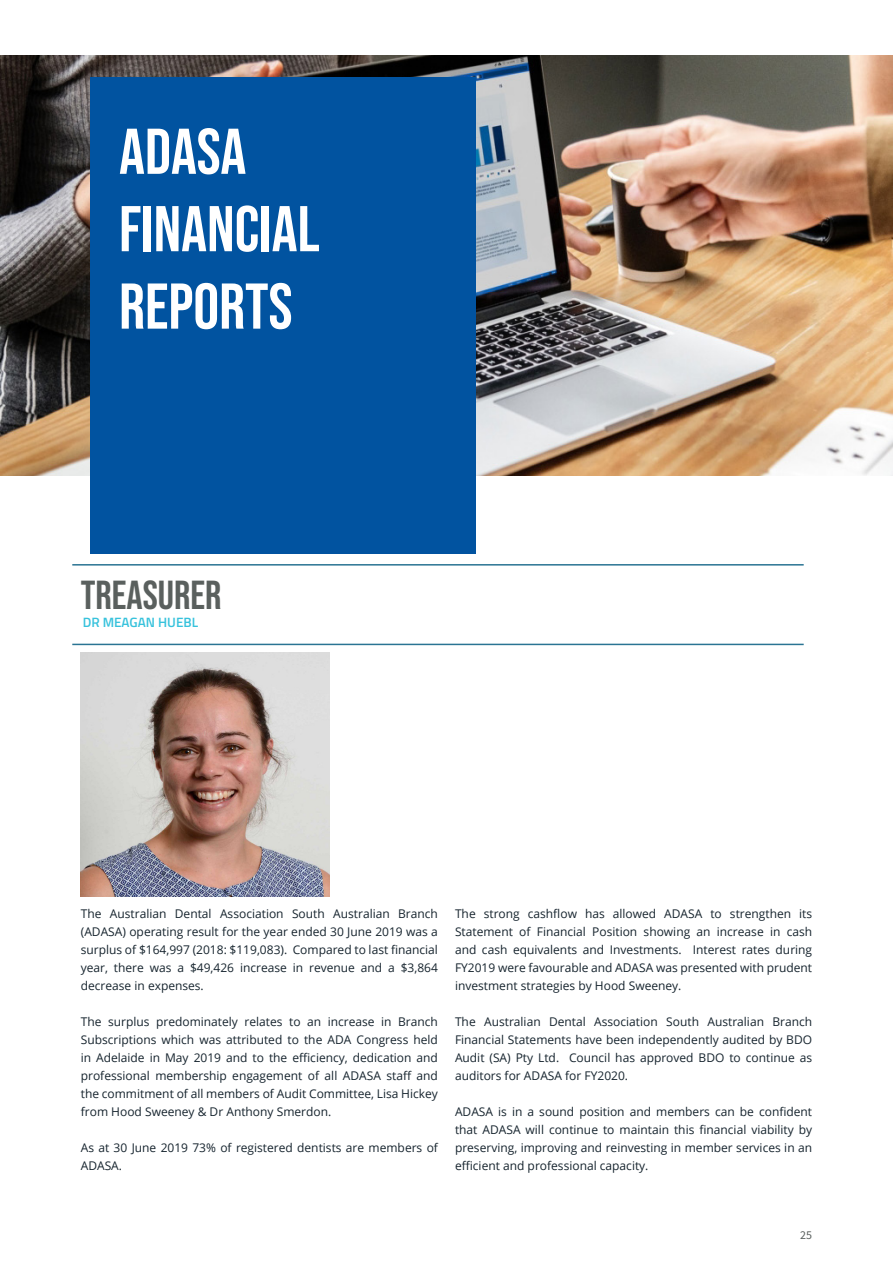
<style>
.page{position:relative;width:893px;height:1263px;background:#fff}
.page>*{position:absolute;margin:0;border:0;box-sizing:border-box;transform-origin:0 0}
._45_Contents_black_B{font:64.5px "Bebas Neue";color:#fff}
._27_Contents_black_B{font:40.5px "Bebas Neue";color:#5a605e}
._9_Content_black_Tit{font:600 13.5px "Titillium Web";color:#37c2dc}
.Body_Text{font:12px/18px "Open Sans";color:#16242e;text-align:justify}
.t1{font:12px "Source Sans Pro";color:#5a605e}
</style>
<div class="page">
<img style="left:81px;top:652px;width:249px;height:244px">
<img style="left:0;top:55px;width:893px;height:420px">
<div style="left:90px;top:77px;width:385px;height:477px;background:#0153a0"></div>
<hr style="left:72px;top:564px;width:732px;height:1px;background:#2a7493">
<hr style="left:72px;top:644px;width:732px;height:1px;background:#2a7493">
<p class="_45_Contents_black_B" style="left:119px;top:115px;width:129px">ADASA</p>
<p class="_45_Contents_black_B" style="left:119px;top:192px;width:202px">FINANCIAL</p>
<p class="_45_Contents_black_B" style="left:119px;top:270px;width:175px">REPORTS</p>
<p class="_27_Contents_black_B" style="left:81px;top:572px;width:142px">TREASURER</p>
<p class="_9_Content_black_Tit" style="left:83px;top:612px;width:117px">DR MEAGAN HUEBL</p>
<p class="Body_Text" style="left:81px;top:904px;width:359px">The Australian Dental Association South Australian Branch (ADASA) operating result for the year ended 30 June 2019 was a surplus of $164,997 (2018: $119,083). Compared to last financial year, there was a $49,426 increase in revenue and a $3,864 decrease in expenses.</p>
<p class="Body_Text" style="left:81px;top:1012px;width:359px">The surplus predominately relates to an increase in Branch Subscriptions which was attributed to the ADA Congress held in Adelaide in May 2019 and to the efficiency, dedication and professional membership engagement of all ADASA staff and the commitment of all members of Audit Committee, Lisa Hickey from Hood Sweeney &amp; Dr Anthony Smerdon.</p>
<p class="Body_Text" style="left:81px;top:1138px;width:359px">As at 30 June 2019 73% of registered dentists are members of<br>ADASA.</p>
<p class="Body_Text" style="left:455px;top:904px;width:359px">The strong cashflow has allowed ADASA to strengthen its Statement of Financial Position showing an increase in cash and cash equivalents and Investments. Interest rates during FY2019 were favourable and ADASA was presented with prudent investment strategies by Hood Sweeney.</p>
<p class="Body_Text" style="left:455px;top:1012px;width:359px">The Australian Dental Association South Australian Branch Financial Statements have been independently audited by BDO Audit (SA) Pty Ltd. Council has approved BDO to continue as auditors for ADASA for FY2020.</p>
<p class="Body_Text" style="left:455px;top:1102px;width:359px">ADASA is in a sound position and members can be confident that ADASA will continue to maintain this financial viability by preserving, improving and reinvesting in member services in an efficient and professional capacity.</p>
<p class="t1" style="left:800px;top:1227px;width:13px">25</p>
</div>
